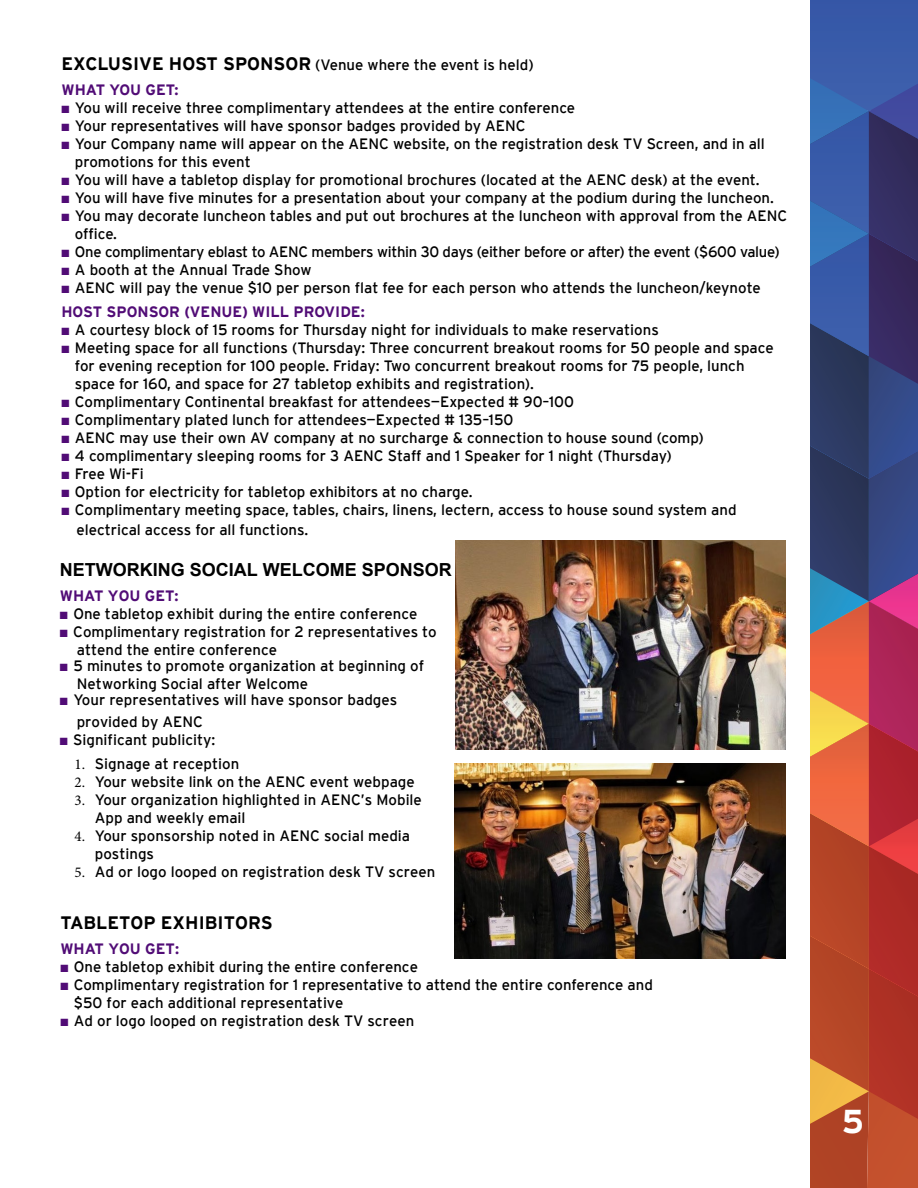
<style>
.page{position:relative;width:918px;height:1188px;background:#fff}
.page>*{position:absolute;margin:0;border:0;box-sizing:border-box;transform-origin:0 0}
.t1{font:700 33px "Interstate";color:#fff}
.t2{font:700 18px "Arial";color:#000}
.t3{font:700 18px "Interstate";color:#000}
.t4{font:15px/18px "Interstate";color:#000}
.t5{font:15px "Interstate";letter-spacing:-.02em;color:#000}
.t6{font:700 15px "Interstate";color:#510c76}
.s1{font-weight:700;font-size:18px}
.s2{font-weight:700;color:#510c76}
.s3{color:#510c76}
.s4{font-family:"Minion Pro"}
</style>
<div class="page">
<svg style="left:810px;top:0;width:108px;height:1188px"></svg>
<img style="left:454px;top:764px;width:332px;height:195px">
<img style="left:456px;top:540px;width:330px;height:210px">
<p class="t4" style="left:61px;top:52px;width:474px;line-height:24.8px"><span class="s1">EXCLUSIVE HOST SPONSOR</span> (Venue where the event is held)<br><span class="s2">WHAT YOU GET:</span></p>
<p class="t4" style="left:61px;top:98px;width:515px"><span class="s3">■</span> You will receive three complimentary attendees at the entire conference</p>
<p class="t4" style="left:61px;top:116px;width:466px"><span class="s3">■</span> Your representatives will have sponsor badges provided by AENC</p>
<p class="t4" style="left:75px;top:134px;width:691px;text-indent:-14px"><span class="s3">■</span> Your Company name will appear on the AENC website, on the registration desk TV Screen, and in all promotions for this event</p>
<p class="t4" style="left:61px;top:170px;width:700px"><span class="s3">■</span> You will have a tabletop display for promotional brochures (located at the AENC desk) at the event.</p>
<p class="t4" style="left:61px;top:188px;width:714px"><span class="s3">■</span> You will have five minutes for a presentation about your company at the podium during the luncheon.</p>
<p class="t4" style="left:75px;top:206px;width:714px;text-indent:-14px"><span class="s3">■</span> You may decorate luncheon tables and put out brochures at the luncheon with approval from the AENC office.</p>
<p class="t5" style="left:61px;top:243px;width:720px"><span class="s3">■</span> One complimentary eblast to AENC members within 30 days (either before or after) the event ($600 value)</p>
<p class="t4" style="left:61px;top:260px;width:252px"><span class="s3">■</span> A booth at the Annual Trade Show</p>
<p class="t4" style="left:61px;top:275px;width:701px;line-height:24.8px"><span class="s3">■</span> AENC will pay the venue $10 per person flat fee for each person who attends the luncheon/keynote<br><span class="s2">HOST SPONSOR (VENUE) WILL PROVIDE:</span></p>
<p class="t4" style="left:61px;top:321px;width:599px"><span class="s3">■</span> A courtesy block of 15 rooms for Thursday night for individuals to make reservations</p>
<p class="t4" style="left:75px;top:339px;width:700px;text-indent:-14px"><span class="s3">■</span> Meeting space for all functions (Thursday: Three concurrent breakout rooms for 50 people and space for evening reception for 100 people. Friday: Two concurrent breakout rooms for 75 people, lunch space for 160, and space for 27 tabletop exhibits and registration).</p>
<p class="t4" style="left:61px;top:393px;width:514px"><span class="s3">■</span> Complimentary Continental breakfast for attendees—Expected # 90–100</p>
<p class="t4" style="left:61px;top:411px;width:454px"><span class="s3">■</span> Complimentary plated lunch for attendees—Expected # 135–150</p>
<p class="t4" style="left:61px;top:429px;width:644px"><span class="s3">■</span> AENC may use their own AV company at no surcharge &amp; connection to house sound (comp)</p>
<p class="t4" style="left:61px;top:447px;width:612px"><span class="s3">■</span> 4 complimentary sleeping rooms for 3 AENC Staff and 1 Speaker for 1 night (Thursday)</p>
<p class="t4" style="left:61px;top:465px;width:84px"><span class="s3">■</span> Free Wi-Fi</p>
<p class="t4" style="left:61px;top:483px;width:413px"><span class="s3">■</span> Option for electricity for tabletop exhibitors at no charge.</p>
<p class="t4" style="left:76px;top:500px;width:662px;line-height:20.1px;text-indent:-15px"><span class="s3">■</span> Complimentary meeting space, tables, chairs, linens, lectern, access to house sound system and electrical access for all functions.</p>
<p class="t2" style="left:60px;top:557px;width:394px">NETWORKING SOCIAL WELCOME SPONSOR</p>
<p class="t6" style="left:60px;top:587px;width:120px">WHAT YOU GET:</p>
<p class="t4" style="left:60px;top:604px;width:359px"><span class="s3">■</span> One tabletop exhibit during the entire conference</p>
<p class="t4" style="left:77px;top:622px;width:361px;text-indent:-17px"><span class="s3">■</span> Complimentary registration for 2 representatives to attend the entire conference</p>
<p class="t4" style="left:77px;top:656px;width:349px;text-indent:-17px"><span class="s3">■</span> 5 minutes to promote organization at beginning of<br>Networking Social after Welcome</p>
<p class="t4" style="left:77px;top:688px;width:322px;line-height:22.2px;text-indent:-17px"><span class="s3">■</span> Your representatives will have sponsor badges provided by AENC</p>
<p class="t4" style="left:60px;top:731px;width:157px"><span class="s3">■</span> Significant publicity:</p>
<p class="t4" style="left:75px;top:754px;width:166px"><span class="s4">1.</span> Signage at reception</p>
<p class="t4" style="left:75px;top:772px;width:342px"><span class="s4">2.</span> Your website link on the AENC event webpage</p>
<p class="t4" style="left:95px;top:790px;width:329px;text-indent:-20px"><span class="s4">3.</span> Your organization highlighted in AENC’s Mobile<br>App and weekly email</p>
<p class="t4" style="left:95px;top:826px;width:317px;text-indent:-20px"><span class="s4">4.</span> Your sponsorship noted in AENC social media postings</p>
<p class="t4" style="left:75px;top:862px;width:362px"><span class="s4">5.</span> Ad or logo looped on registration desk TV screen</p>
<p class="t3" style="left:60px;top:912px;width:214px">TABLETOP EXHIBITORS</p>
<p class="t6" style="left:60px;top:940px;width:120px">WHAT YOU GET:</p>
<p class="t4" style="left:60px;top:957px;width:359px"><span class="s3">■</span> One tabletop exhibit during the entire conference</p>
<p class="t4" style="left:74px;top:975px;width:581px;text-indent:-14px"><span class="s3">■</span> Complimentary registration for 1 representative to attend the entire conference and $50 for each additional representative</p>
<p class="t4" style="left:60px;top:1011px;width:355px"><span class="s3">■</span> Ad or logo looped on registration desk TV screen</p>
<h1 class="t1" style="left:842px;top:1103px;width:24px">5</h1>
</div>
